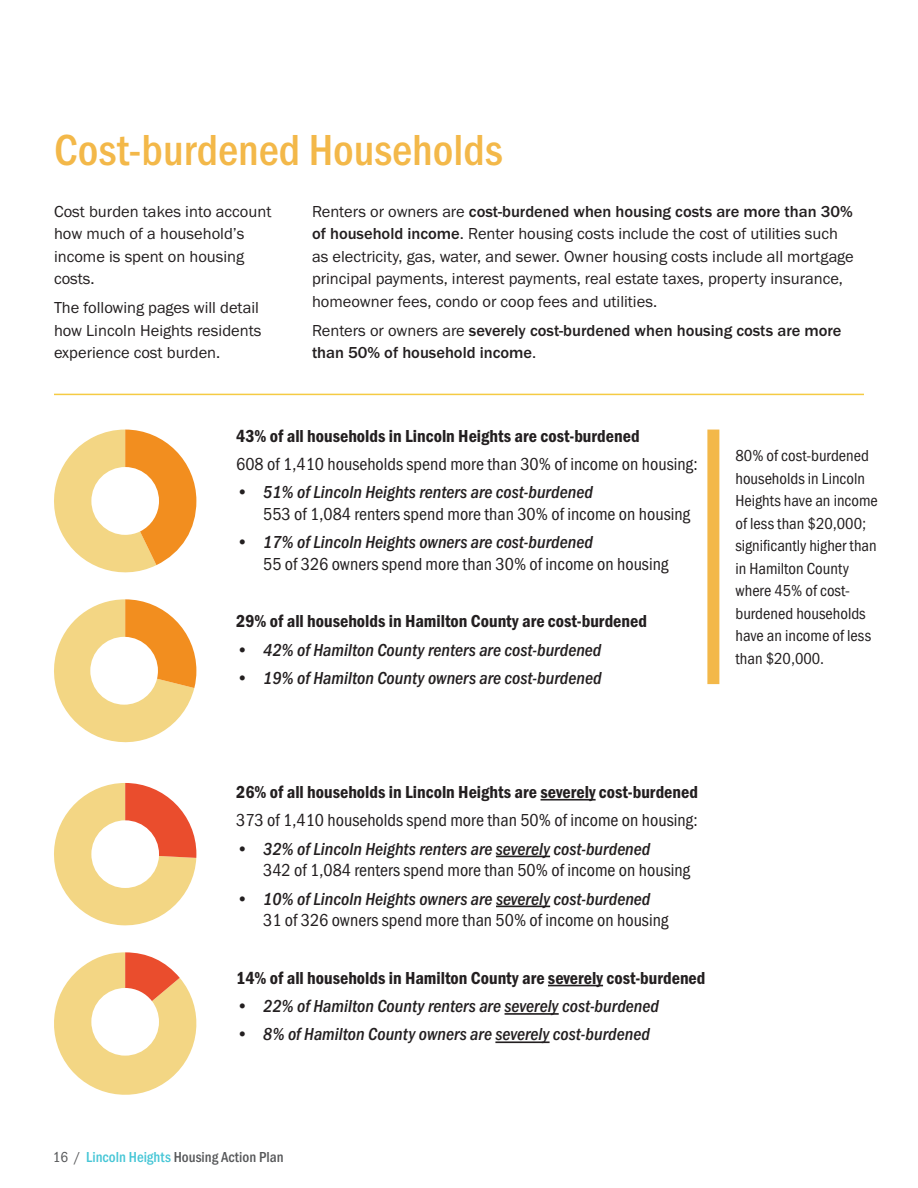
<style>
.page{position:relative;width:918px;height:1188px;background:#fff}
.page>*{position:absolute;margin:0;border:0;box-sizing:border-box;transform-origin:0 0}
.sub_secion_header{font:500 45px "Franklin Gothic URW Cond";color:#f3b849}
.t1{font:18px/21.6px "Franklin Gothic URW Con Med Ita";color:#231f20}
.callout_graph_text{font:18px/21.6px "Franklin Gothic URW Cond";color:#231f20}
.callout_graph_text-2{font:18px "Franklin Gothic URW Con Dem";color:#231f20}
.body_text{font:16.5px/22.5px "Franklin Gothic URW Boo";color:#231f20}
.side_bar_support{font:16.5px/22.5px "Franklin Gothic URW Cond";color:#231f20}
.body_text-2{font:500 16.5px/22.5px "Franklin Gothic URW";color:#231f20}
.t2{font:500 15px "Franklin Gothic URW Cond";color:#57585a}
.s1{font-family:"Franklin Gothic URW";font-weight:500}
.s2{font-family:"Franklin Gothic URW Boo";font-weight:400}
.s3{font-family:"Franklin Gothic URW Con Med Ita"}
.s4{font-family:"Franklin Gothic URW Cond"}
.s5{font-weight:400}
.s6{color:#46c6d6}
</style>
<div class="page">
<svg style="left:54px;top:599px;width:142px;height:144px"></svg>
<svg style="left:54px;top:430px;width:142px;height:143px"></svg>
<svg style="left:54px;top:952px;width:143px;height:143px"></svg>
<svg style="left:54px;top:783px;width:142px;height:143px"></svg>
<hr style="left:541px;top:799px;width:55px;height:2px;background:#231f20">
<hr style="left:496px;top:856px;width:54px;height:1px;background:#231f20">
<hr style="left:496px;top:906px;width:54px;height:1px;background:#231f20">
<hr style="left:548px;top:985px;width:55px;height:1px;background:#231f20">
<hr style="left:505px;top:1013px;width:54px;height:2px;background:#231f20">
<hr style="left:495px;top:1041px;width:55px;height:2px;background:#231f20">
<hr style="left:54px;top:394px;width:810px;height:1px;background:#f5cb43">
<div style="left:707px;top:430px;width:12px;height:254px;background:#f3b849"></div>
<p class="sub_secion_header" style="left:54px;top:118px;width:450px">Cost-burdened Households</p>
<p class="body_text" style="left:54px;top:199px;width:219px">Cost burden takes into account how much of a household’s income is spent on housing costs.</p>
<p class="body_text" style="left:54px;top:296px;width:209px">The following pages will detail how Lincoln Heights residents experience cost burden.</p>
<p class="body_text" style="left:312px;top:199px;width:543px">Renters or owners are <span class="s1">cost-burdened when housing costs are more than 30% of household income</span>. Renter housing costs include the cost of utilities such as electricity, gas, water, and sewer. Owner housing costs include all mortgage principal payments, interest payments, real estate taxes, property insurance, homeowner fees, condo or coop fees and utilities.</p>
<p class="body_text-2" style="left:312px;top:319px;width:531px"><span class="s2">Renters or owners are</span> severely cost-burdened when housing costs are more than 50% of household income<span class="s2">.</span></p>
<p class="callout_graph_text-2" style="left:236px;top:424px;width:405px">43% of all households in Lincoln Heights are cost-burdened</p>
<p class="callout_graph_text" style="left:236px;top:452px;width:463px">608 of 1,410 households spend more than 30% of income on housing:</p>
<p class="callout_graph_text" style="left:263px;top:480px;width:429px;text-indent:-27px"><span class="s3">• 51% of Lincoln Heights renters are cost-burdened<br></span>553 of 1,084 renters spend more than 30% of income on housing</p>
<p class="callout_graph_text" style="left:263px;top:530px;width:407px;text-indent:-27px"><span class="s3">• 17% of Lincoln Heights owners are cost-burdened<br></span>55 of 326 owners spend more than 30% of income on housing</p>
<p class="callout_graph_text-2" style="left:236px;top:609px;width:412px">29% of all households in Hamilton County are cost-burdened</p>
<p class="t1" style="left:236px;top:638px;width:367px">• 42% of Hamilton County renters are cost-burdened</p>
<p class="t1" style="left:236px;top:666px;width:367px">• 19% of Hamilton County owners are cost-burdened</p>
<p class="side_bar_support" style="left:735px;top:443px;width:144px">80% of cost-burdened households in Lincoln<br>Heights have an income of less than $20,000; significantly higher than in Hamilton County where 45% of cost&shy;burdened households have an income of less than $20,000.</p>
<p class="callout_graph_text-2" style="left:236px;top:780px;width:463px">26% of all households in Lincoln Heights are severely cost-burdened</p>
<p class="callout_graph_text" style="left:236px;top:808px;width:463px">373 of 1,410 households spend more than 50% of income on housing:</p>
<p class="t1" style="left:263px;top:837px;width:429px;text-indent:-27px">• 32% of Lincoln Heights renters are severely cost-burdened<br><span class="s4">342 of 1,084 renters spend more than 50% of income on housing</span></p>
<p class="t1" style="left:263px;top:887px;width:407px;text-indent:-27px">• 10% of Lincoln Heights owners are severely cost-burdened<br><span class="s4">31 of 326 owners spend more than 50% of income on housing</span></p>
<p class="callout_graph_text-2" style="left:236px;top:966px;width:471px">14% of all households in Hamilton County are severely cost-burdened</p>
<p class="t1" style="left:236px;top:994px;width:424px">• 22% of Hamilton County renters are severely cost-burdened</p>
<p class="t1" style="left:236px;top:1023px;width:415px">• 8% of Hamilton County owners are severely cost-burdened</p>
<p class="t2" style="left:53px;top:1146px;width:232px"><span class="s5">16 /</span> <span class="s6">Lincoln Heights</span> Housing Action Plan</p>
</div>
